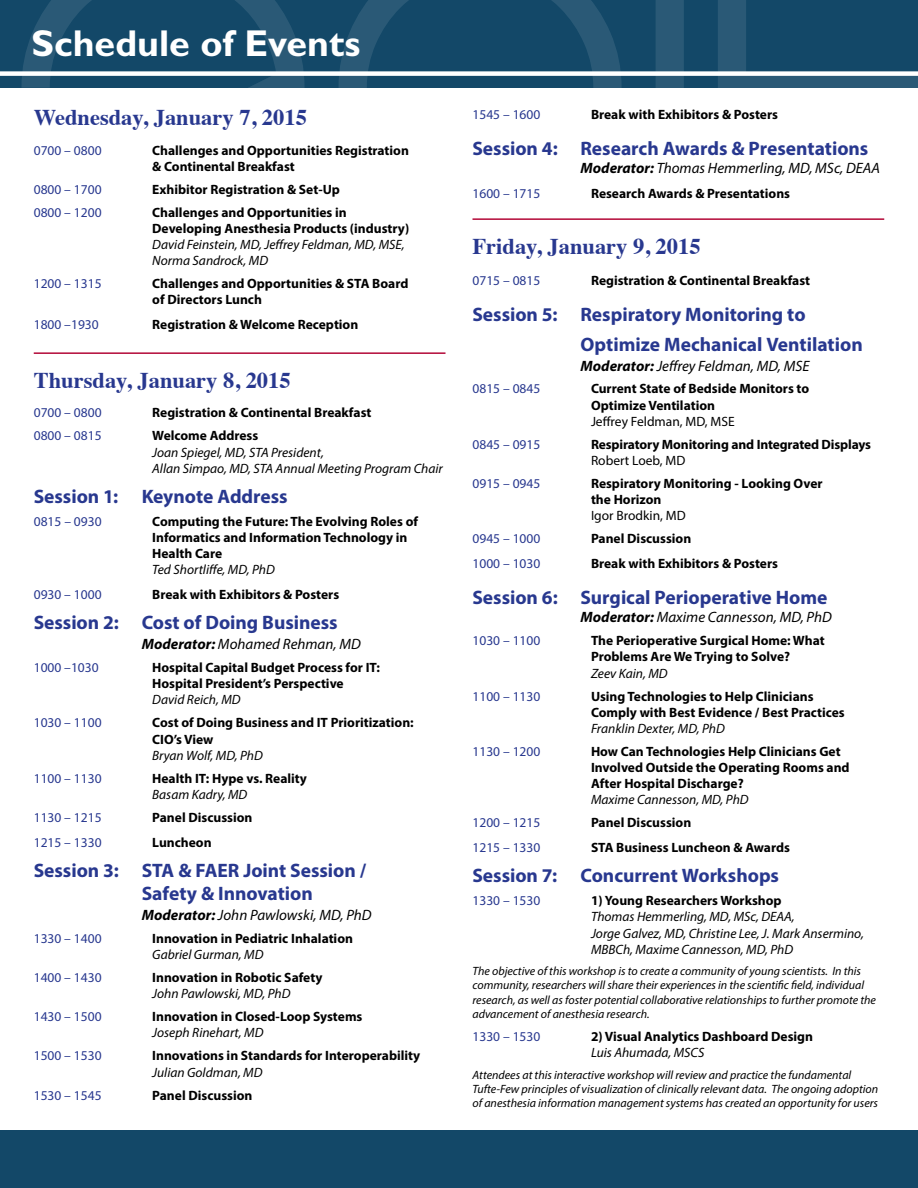
<style>
.page{position:relative;width:918px;height:1188px;background:#fff}
.page>*{position:absolute;margin:0;border:0;box-sizing:border-box;transform-origin:0 0}
.t1{font:700 37.5px "Gill Sans Std";color:#fff}
.t2{font:700 22.5px "Times";color:#28388f}
.t3{font:700 19.5px/23.4px "Myriad Pro";color:#28388f}
.t4{font:italic 15px "Myriad Pro";color:#000}
.t5{font:700 13.5px/16.2px "Myriad Pro";color:#000}
.t6{font:italic 13.5px/16.2px "Myriad Pro";color:#000}
.t7{font:13.5px "Myriad Pro";color:#28388f}
.t8{font:13.5px "Myriad Pro";color:#000}
.t9{font:italic 12px/14.4px "Myriad Pro";color:#000}
.s1{font-weight:700}
</style>
<div class="page">
<div style="left:0;top:0;width:918px;height:88px;background:#134868"></div>
<svg style="left:21px;top:0;width:897px;height:220px"></svg>
<hr style="left:34px;top:352px;width:412px;height:2px;background:#b30838">
<hr style="left:472px;top:218px;width:412px;height:2px;background:#b30838">
<div style="left:0;top:71px;width:918px;height:5px;background:#fff"></div>
<div style="left:0;top:1131px;width:918px;height:57px;background:#134868"></div>
<h1 class="t1" style="left:31px;top:21px;width:330px">Schedule of Events</h1>
<h2 class="t2" style="left:34px;top:96px;width:275px">Wednesday, January 7, 2015</h2>
<p class="t7" style="left:34px;top:142px;width:69px">0700 – 0800</p>
<p class="t5" style="left:152px;top:141px;width:258px">Challenges and Opportunities Registration &amp; Continental Breakfast</p>
<p class="t7" style="left:34px;top:181px;width:69px">0800 – 1700</p>
<p class="t5" style="left:152px;top:181px;width:189px">Exhibitor Registration &amp; Set-Up</p>
<p class="t7" style="left:34px;top:204px;width:69px">0800 – 1200</p>
<p class="t5" style="left:152px;top:204px;width:258px">Challenges and Opportunities in<br>Developing Anesthesia Products (industry)</p>
<p class="t6" style="left:152px;top:236px;width:254px">David Feinstein, MD, Jeffrey Feldman, MD, MSE,<br>Norma Sandrock, MD</p>
<p class="t7" style="left:34px;top:275px;width:69px">1200 – 1315</p>
<p class="t5" style="left:152px;top:275px;width:258px">Challenges and Opportunities &amp; STA Board of Directors Lunch</p>
<p class="t7" style="left:34px;top:316px;width:67px">1800 –1930</p>
<p class="t5" style="left:152px;top:316px;width:208px">Registration &amp; Welcome Reception</p>
<h2 class="t2" style="left:34px;top:359px;width:258px">Thursday, January 8, 2015</h2>
<p class="t7" style="left:34px;top:405px;width:69px">0700 – 0800</p>
<p class="t5" style="left:152px;top:404px;width:221px">Registration &amp; Continental Breakfast</p>
<p class="t7" style="left:34px;top:427px;width:69px">0800 – 0815</p>
<p class="t5" style="left:152px;top:427px;width:108px">Welcome Address</p>
<p class="t6" style="left:152px;top:444px;width:292px">Joan Spiegel, MD, STA President,<br>Allan Simpao, MD, STA Annual Meeting Program Chair</p>
<h3 class="t3" style="left:34px;top:484px;width:256px">Session 1: Keynote Address</h3>
<p class="t7" style="left:34px;top:513px;width:69px">0815 – 0930</p>
<p class="t5" style="left:152px;top:513px;width:267px">Computing the Future: The Evolving Roles of<br>Informatics and Information Technology in<br>Health Care</p>
<p class="t6" style="left:152px;top:562px;width:124px">Ted Shortliffe, MD, PhD</p>
<p class="t7" style="left:34px;top:586px;width:69px">0930 – 1000</p>
<p class="t5" style="left:152px;top:586px;width:189px">Break with Exhibitors &amp; Posters</p>
<h3 class="t3" style="left:34px;top:610px;width:305px">Session 2: Cost of Doing Business</h3>
<p class="t4" style="left:142px;top:635px;width:221px"><span class="s1">Moderator:</span> Mohamed Rehman, MD</p>
<p class="t7" style="left:34px;top:659px;width:67px">1000 –1030</p>
<p class="t5" style="left:152px;top:659px;width:229px">Hospital Capital Budget Process for IT:<br>Hospital President’s Perspective</p>
<p class="t6" style="left:152px;top:692px;width:90px">David Reich, MD</p>
<p class="t7" style="left:34px;top:715px;width:69px">1030 – 1100</p>
<p class="t5" style="left:152px;top:714px;width:263px">Cost of Doing Business and IT Prioritization:<br>CIO’s View</p>
<p class="t6" style="left:152px;top:747px;width:112px">Bryan Wolf, MD, PhD</p>
<p class="t7" style="left:34px;top:770px;width:69px">1100 – 1130</p>
<p class="t5" style="left:152px;top:770px;width:156px">Health IT: Hype vs. Reality</p>
<p class="t6" style="left:152px;top:786px;width:97px">Basam Kadry, MD</p>
<p class="t7" style="left:34px;top:809px;width:69px">1130 – 1215</p>
<p class="t5" style="left:152px;top:809px;width:102px">Panel Discussion</p>
<p class="t7" style="left:34px;top:834px;width:69px">1215 – 1330</p>
<p class="t5" style="left:152px;top:834px;width:61px">Luncheon</p>
<h3 class="t3" style="left:142px;top:858px;width:226px;text-indent:-108px">Session 3: STA &amp; FAER Joint Session /<br>Safety &amp; Innovation</h3>
<p class="t4" style="left:142px;top:906px;width:231px"><span class="s1">Moderator:</span> John Pawlowski, MD, PhD</p>
<p class="t7" style="left:34px;top:930px;width:69px">1330 – 1400</p>
<p class="t5" style="left:152px;top:930px;width:202px">Innovation in Pediatric Inhalation</p>
<p class="t6" style="left:152px;top:946px;width:113px">Gabriel Gurman, MD</p>
<p class="t7" style="left:34px;top:969px;width:69px">1400 – 1430</p>
<p class="t5" style="left:152px;top:969px;width:172px">Innovation in Robotic Safety</p>
<p class="t6" style="left:152px;top:985px;width:140px">John Pawlowski, MD, PhD</p>
<p class="t7" style="left:34px;top:1008px;width:69px">1430 – 1500</p>
<p class="t5" style="left:152px;top:1008px;width:212px">Innovation in Closed-Loop Systems</p>
<p class="t6" style="left:152px;top:1025px;width:113px">Joseph Rinehart, MD</p>
<p class="t7" style="left:34px;top:1048px;width:69px">1500 – 1530</p>
<p class="t5" style="left:152px;top:1047px;width:270px">Innovations in Standards for Interoperability</p>
<p class="t6" style="left:152px;top:1064px;width:112px">Julian Goldman, MD</p>
<p class="t7" style="left:34px;top:1087px;width:69px">1530 – 1545</p>
<p class="t5" style="left:152px;top:1086px;width:102px">Panel Discussion</p>
<p class="t7" style="left:472px;top:106px;width:69px">1545 – 1600</p>
<p class="t5" style="left:591px;top:106px;width:189px">Break with Exhibitors &amp; Posters</p>
<h3 class="t3" style="left:472px;top:136px;width:397px">Session 4: Research Awards &amp; Presentations</h3>
<p class="t4" style="left:581px;top:159px;width:301px"><span class="s1">Moderator:</span> Thomas Hemmerling, MD, MSc, DEAA</p>
<p class="t7" style="left:472px;top:185px;width:69px">1600 – 1715</p>
<p class="t5" style="left:591px;top:185px;width:201px">Research Awards &amp; Presentations</p>
<h2 class="t2" style="left:472px;top:225px;width:230px">Friday, January 9, 2015</h2>
<p class="t7" style="left:472px;top:272px;width:69px">0715 – 0815</p>
<p class="t5" style="left:591px;top:272px;width:221px">Registration &amp; Continental Breakfast</p>
<h3 class="t3" style="left:580px;top:299px;width:284px;line-height:29.4px;text-indent:-108px">Session 5: Respiratory Monitoring to<br>Optimize Mechanical Ventilation</h3>
<p class="t4" style="left:580px;top:356px;width:230px"><span class="s1">Moderator:</span> Jeffrey Feldman, MD, MSE</p>
<p class="t7" style="left:472px;top:381px;width:69px">0815 – 0845</p>
<p class="t5" style="left:591px;top:380px;width:220px">Current State of Bedside Monitors to<br>Optimize Ventilation</p>
<p class="t8" style="left:591px;top:413px;width:145px">Jeffrey Feldman, MD, MSE</p>
<p class="t7" style="left:472px;top:436px;width:69px">0845 – 0915</p>
<p class="t5" style="left:591px;top:436px;width:282px">Respiratory Monitoring and Integrated Displays</p>
<p class="t8" style="left:591px;top:452px;width:96px">Robert Loeb, MD</p>
<p class="t7" style="left:472px;top:475px;width:69px">0915 – 0945</p>
<p class="t5" style="left:591px;top:475px;width:233px">Respiratory Monitoring - Looking Over the Horizon</p>
<p class="t8" style="left:591px;top:507px;width:96px">Igor Brodkin, MD</p>
<p class="t7" style="left:472px;top:530px;width:69px">0945 – 1000</p>
<p class="t5" style="left:591px;top:530px;width:102px">Panel Discussion</p>
<p class="t7" style="left:472px;top:555px;width:69px">1000 – 1030</p>
<p class="t5" style="left:591px;top:555px;width:189px">Break with Exhibitors &amp; Posters</p>
<h3 class="t3" style="left:472px;top:585px;width:357px">Session 6: Surgical Perioperative Home</h3>
<p class="t4" style="left:580px;top:608px;width:253px"><span class="s1">Moderator:</span> Maxime Cannesson, MD, PhD</p>
<p class="t7" style="left:472px;top:632px;width:69px">1030 – 1100</p>
<p class="t5" style="left:591px;top:632px;width:235px">The Perioperative Surgical Home: What<br>Problems Are We Trying to Solve?</p>
<p class="t6" style="left:591px;top:665px;width:78px">Zeev Kain, MD</p>
<p class="t7" style="left:472px;top:688px;width:69px">1100 – 1130</p>
<p class="t5" style="left:591px;top:687px;width:255px">Using Technologies to Help Clinicians<br>Comply with Best Evidence / Best Practices</p>
<p class="t6" style="left:591px;top:720px;width:135px">Franklin Dexter, MD, PhD</p>
<p class="t7" style="left:472px;top:743px;width:69px">1130 – 1200</p>
<p class="t5" style="left:591px;top:743px;width:260px">How Can Technologies Help Clinicians Get<br>Involved Outside the Operating Rooms and<br>After Hospital Discharge?</p>
<p class="t6" style="left:591px;top:792px;width:159px">Maxime Cannesson, MD, PhD</p>
<p class="t7" style="left:472px;top:815px;width:69px">1200 – 1215</p>
<p class="t5" style="left:591px;top:814px;width:102px">Panel Discussion</p>
<p class="t7" style="left:472px;top:839px;width:69px">1215 – 1330</p>
<p class="t5" style="left:591px;top:839px;width:200px">STA Business Luncheon &amp; Awards</p>
<h3 class="t3" style="left:472px;top:863px;width:308px">Session 7: Concurrent Workshops</h3>
<p class="t7" style="left:472px;top:892px;width:69px">1330 – 1530</p>
<p class="t5" style="left:591px;top:892px;width:192px">1) Young Researchers Workshop</p>
<p class="t6" style="left:591px;top:909px;width:274px">Thomas Hemmerling, MD, MSc, DEAA,<br>Jorge Galvez, MD, Christine Lee, J. Mark Ansermino,<br>MBBCh, Maxime Cannesson, MD, PhD</p>
<p class="t9" style="left:472px;top:964px;width:405px">The objective of this workshop is to create a community of young scientists. In this community, researchers will share their experiences in the scientific field, individual research, as well as foster potential collaborative relationships to further promote the advancement of anesthesia research.</p>
<p class="t7" style="left:472px;top:1028px;width:69px">1330 – 1530</p>
<p class="t5" style="left:591px;top:1028px;width:224px">2) Visual Analytics Dashboard Design</p>
<p class="t6" style="left:591px;top:1045px;width:115px">Luis Ahumada, MSCS</p>
<p class="t9" style="left:472px;top:1067px;width:407px">Attendees at this interactive workshop will review and practice the fundamental<br>Tufte-Few principles of visualization of clinically relevant data. The ongoing adoption of anesthesia information management systems has created an opportunity for users</p>
</div>
